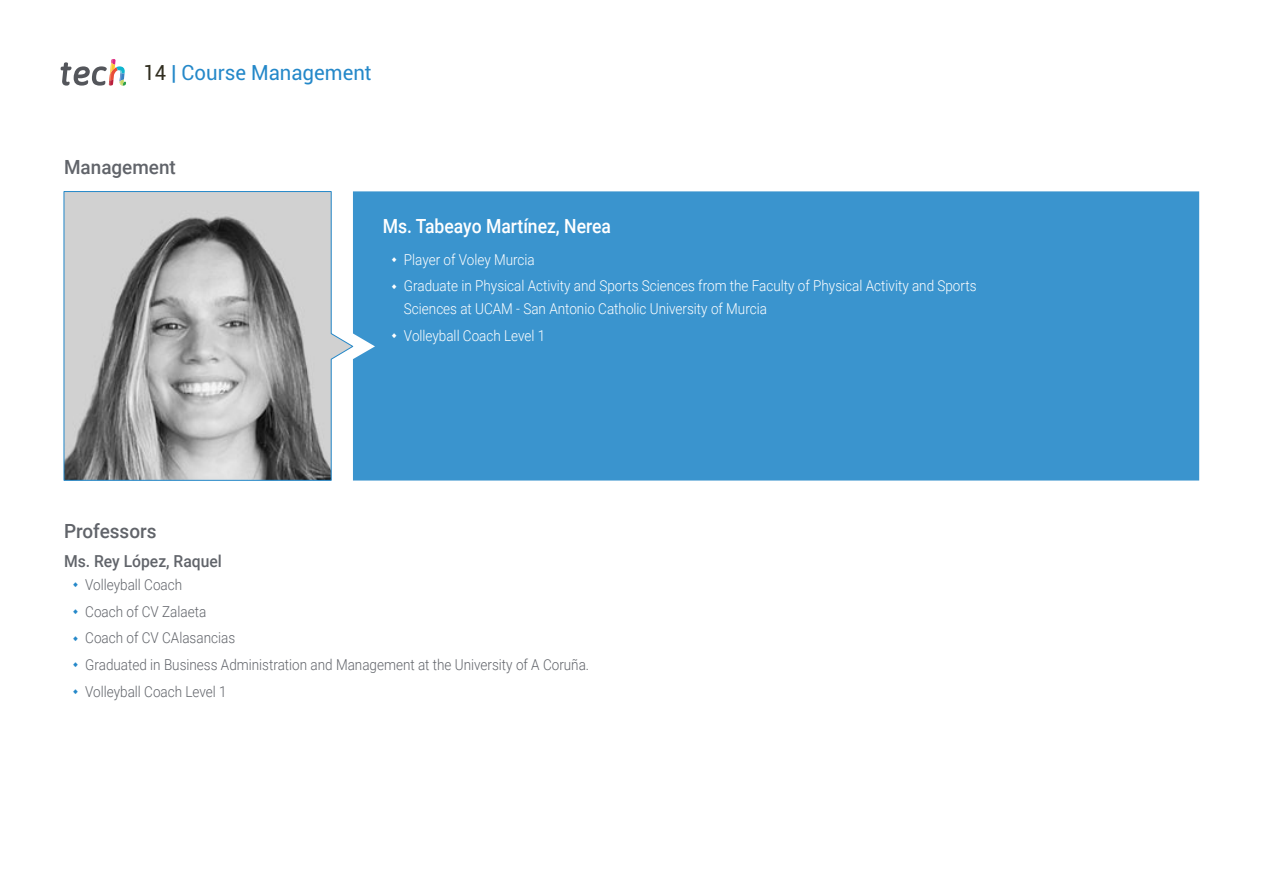
<style>
.page{position:relative;width:1263px;height:893px;background:#fff}
.page>*{position:absolute;margin:0;border:0;box-sizing:border-box;transform-origin:0 0}
.t1{font:21px "Roboto";color:#2488c9}
.t2{font:500 19.5px "Roboto";color:#fff;scale:.9 1}
.t3{font:500 19.5px "Roboto";color:#61646a}
.t4{font:500 16.5px "Roboto";color:#61646a;scale:.95 1}
.t5{font:300 15px/26.7px "Roboto";color:#fff;scale:.9 1}
.t6{font:300 15px/26.7px "Roboto";color:#61646a;scale:.9 1}
.s1{color:#312e20}
</style>
<div class="page">
<div style="left:353px;top:191px;width:846px;height:290px;background:#3a94ce"></div>
<svg style="left:64px;top:191px;width:289px;height:290px;background:#acadae"></svg>
<svg style="left:61px;top:59px;width:65px;height:27px"></svg>
<svg style="left:392px;top:257px;width:5px;height:5px"></svg>
<svg style="left:392px;top:284px;width:5px;height:5px"></svg>
<svg style="left:392px;top:333px;width:5px;height:5px"></svg>
<h1 class="t1" style="left:144px;top:57px;width:229px"><span class="s1">14</span> | Course Management</h1>
<h2 class="t3" style="left:64px;top:154px;width:113px">Management</h2>
<h2 class="t2" style="left:383px;top:212px;width:255px">Ms. Tabeayo Martínez, Nerea</h2>
<p class="t5" style="left:404px;top:245px;width:638px">Player of Voley Murcia<br>Graduate in Physical Activity and Sports Sciences from the Faculty of Physical Activity and Sports</p>
<p class="t5" style="left:404px;top:295px;width:405px">Sciences at UCAM - San Antonio Catholic University of Murcia<br>Volleyball Coach Level 1</p>
<h2 class="t3" style="left:64px;top:517px;width:94px">Professors</h2>
<p class="t4" style="left:64px;top:550px;width:168px">Ms. Rey López, Raquel</p>
<p class="t6" style="left:85px;top:571px;width:561px">Volleyball Coach<br>Coach of CV Zalaeta<br>Coach of CV CAlasancias<br>Graduated in Business Administration and Management at the University of A Coruña.<br>Volleyball Coach Level 1</p>
</div>
